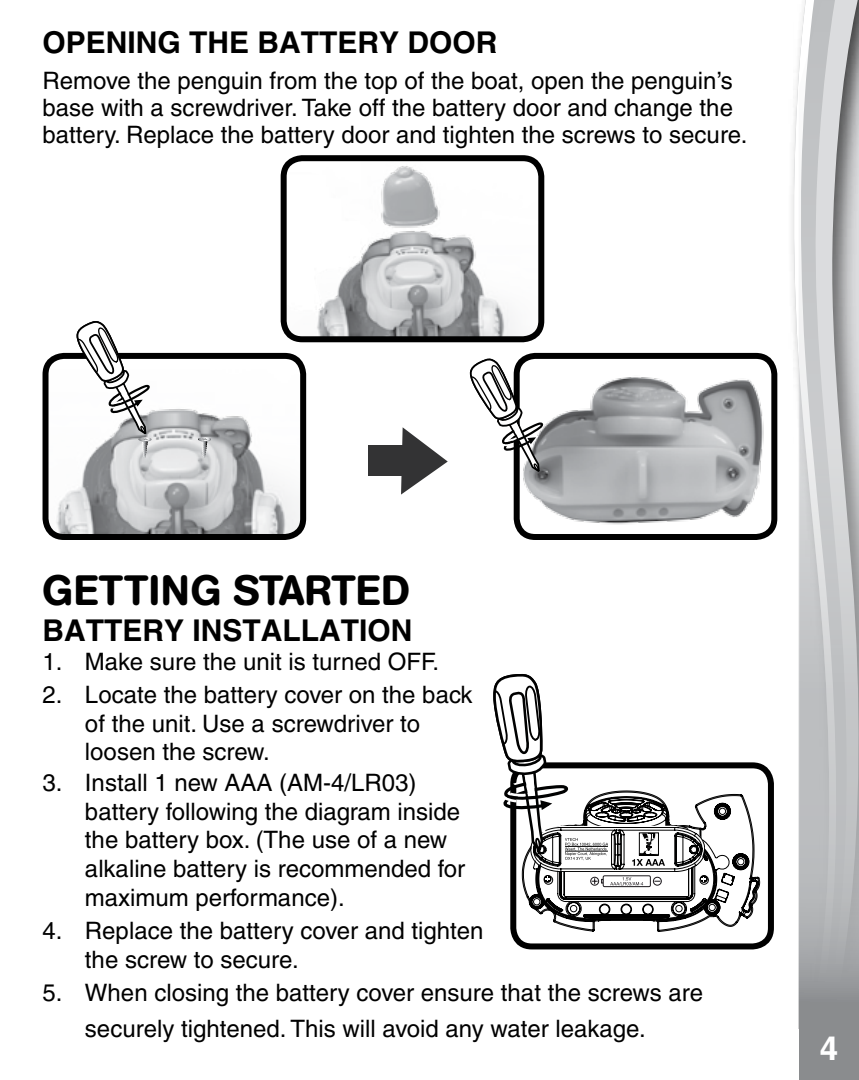
<style>
.page{position:relative;width:859px;height:1080px;background:#fff}
.page>*{position:absolute;margin:0;border:0;box-sizing:border-box;transform-origin:0 0}
.t1{font:500 42px "AG Book Rounded";letter-spacing:.005em;color:#000}
.t2{font:700 33px "Helvetica";color:#fff}
.t3{font:700 30px "Helvetica";color:#000}
.t4{font:500 24px/28.8px "Helvetica";color:#000}
</style>
<div class="page">
<svg style="left:793px;top:55px;width:6px;height:974px"></svg>
<svg style="left:799px;top:0;width:60px;height:1080px;background:#bdbec0"></svg>
<img style="left:288px;top:162px;width:249px;height:173px">
<div style="left:281px;top:155px;width:263px;height:187px;border:6px solid #000;border-radius:19px"></div>
<div style="left:368px;top:446px;width:49px;height:30px;background:#333334"></div>
<svg style="left:401px;top:427px;width:47px;height:68px"></svg>
<img style="left:50px;top:409px;width:249px;height:124px">
<div style="left:43px;top:353px;width:263px;height:187px;border:6px solid #000;border-radius:19px"></div>
<svg style="left:198px;top:437px;width:13px;height:29px"></svg>
<svg style="left:75px;top:321px;width:77px;height:145px"></svg>
<img style="left:521px;top:360px;width:249px;height:173px">
<div style="left:514px;top:353px;width:263px;height:187px;border:6px solid #000;border-radius:19px"></div>
<svg style="left:469px;top:356px;width:76px;height:119px"></svg>
<div style="left:510px;top:762px;width:264px;height:187px;border:6px solid #000;border-radius:19px"></div>
<svg style="left:493px;top:674px;width:267px;height:258px"></svg>
<p class="t3" style="left:42px;top:25px;width:457px">OPENING THE BATTERY DOOR</p>
<p class="t4" style="left:42px;top:67px;width:707px;line-height:27px">Remove the penguin from the top of the boat, open the penguin’s base with a screwdriver. Take off the battery door and change the battery. Replace the battery door and tighten the screws to secure.</p>
<h1 class="t1" style="left:42px;top:566px;width:369px">GETTING STARTED</h1>
<p class="t3" style="left:42px;top:612px;width:371px">BATTERY INSTALLATION</p>
<p class="t4" style="left:42px;top:647px;width:398px">1. Make sure the unit is turned OFF.</p>
<p class="t4" style="left:85px;top:680px;width:389px;text-indent:-43px">2. Locate the battery cover on the back of the unit. Use a screwdriver to loosen the screw.</p>
<p class="t4" style="left:85px;top:768px;width:382px;text-indent:-43px">3. Install 1 new AAA (AM-4/LR03) battery following the diagram inside the battery box. (The use of a new alkaline battery is recommended for maximum performance).</p>
<p class="t4" style="left:85px;top:916px;width:400px;text-indent:-43px">4. Replace the battery cover and tighten the screw to secure.</p>
<p class="t4" style="left:85px;top:974px;width:620px;line-height:36px;text-indent:-43px">5. When closing the battery cover ensure that the screws are securely tightened. This will avoid any water leakage.</p>
<h2 class="t2" style="left:820px;top:1025px;width:24px">4 <sup>4</sup>4</h2>
</div>
